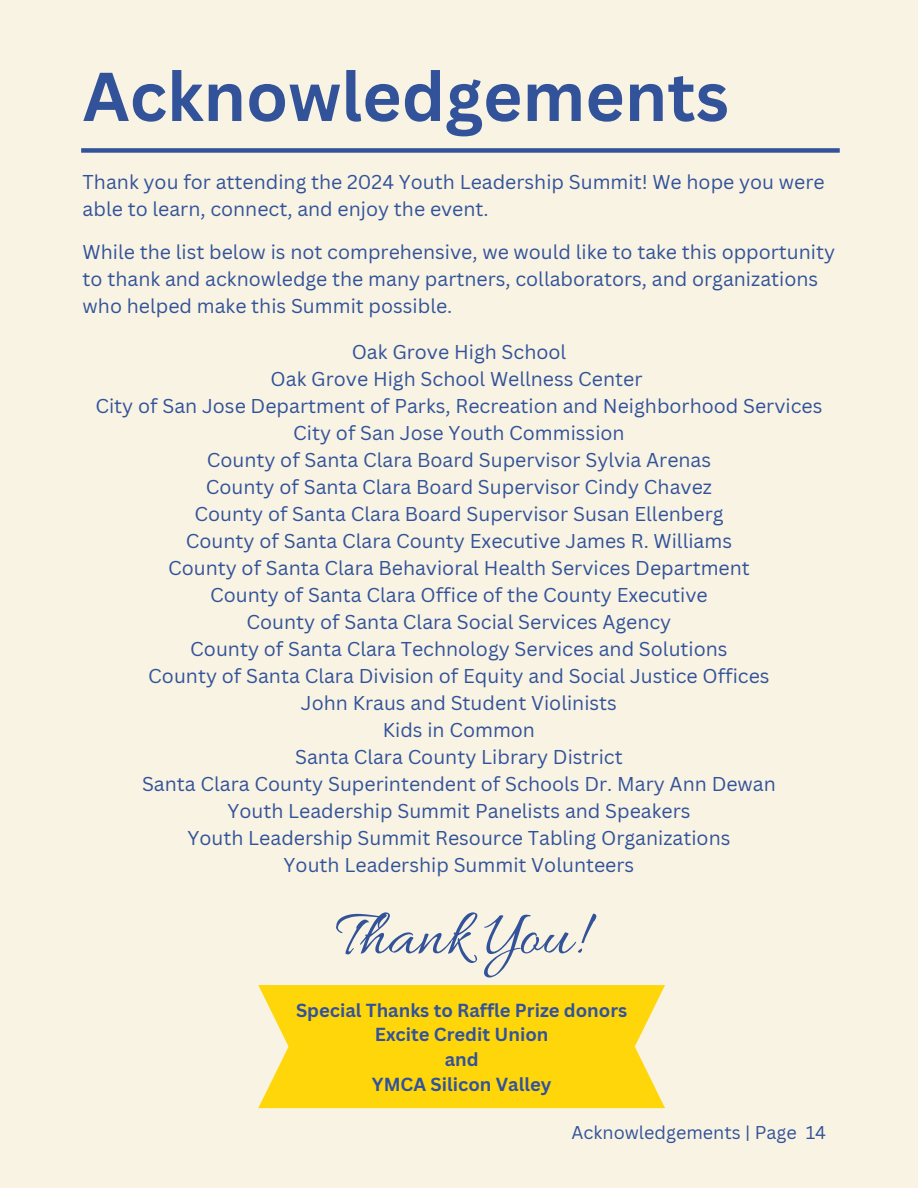
<style>
.page{position:relative;width:918px;height:1188px;background:#f8f3e2}
.page>*{position:absolute;margin:0;border:0;box-sizing:border-box;transform-origin:0 0}
.t1{font:700 67.5px "Canva Sans";color:#32529a}
.t2{font:66.6px "Allura";color:#32529a}
.t3{font:19.5px/27px "Canva Sans";color:#32529a}
.t4{font:700 18.45px/24.8px "Canva Sans";color:#32529a;text-align:center}
.t5{font:18px "Canva Sans";color:#32529a}
</style>
<div class="page">
<div style="left:81px;top:148px;width:759px;height:5px;background:#32529a"></div>
<svg style="left:258px;top:985px;width:407px;height:123px;background:#fed81a"></svg>
<h1 class="t1" style="left:83px;top:49px;width:648px">Acknowledgements</h1>
<p class="t3" style="left:83px;top:168px;width:744px">Thank you for attending the 2024 Youth Leadership Summit! We hope you were able to learn, connect, and enjoy the event.</p>
<p class="t3" style="left:83px;top:238px;width:754px">While the list below is not comprehensive, we would like to take this opportunity to thank and acknowledge the many partners, collaborators, and organizations who helped make this Summit possible.</p>
<p class="t3" style="left:95px;top:338px;width:729px;text-align:center">Oak Grove High School<br>Oak Grove High School Wellness Center<br>City of San Jose Department of Parks, Recreation and Neighborhood Services City of San Jose Youth Commission<br>County of Santa Clara Board Supervisor Sylvia Arenas<br>County of Santa Clara Board Supervisor Cindy Chavez<br>County of Santa Clara Board Supervisor Susan Ellenberg<br>County of Santa Clara County Executive James R. Williams<br>County of Santa Clara Behavioral Health Services Department<br>County of Santa Clara Office of the County Executive<br>County of Santa Clara Social Services Agency<br>County of Santa Clara Technology Services and Solutions<br>County of Santa Clara Division of Equity and Social Justice Offices<br>John Kraus and Student Violinists<br>Kids in Common<br>Santa Clara County Library District<br>Santa Clara County Superintendent of Schools Dr. Mary Ann Dewan<br>Youth Leadership Summit Panelists and Speakers<br>Youth Leadership Summit Resource Tabling Organizations<br>Youth Leadership Summit Volunteers</p>
<h2 class="t2" style="left:336px;top:899px;width:249px">Thank You!</h2>
<p class="t4" style="left:296px;top:997px;width:333px">Special Thanks to Raffle Prize donors<br>Excite Credit Union<br>and<br>YMCA Silicon Valley</p>
<p class="t5" style="left:571px;top:1119px;width:256px">Acknowledgements | Page 14</p>
</div>
